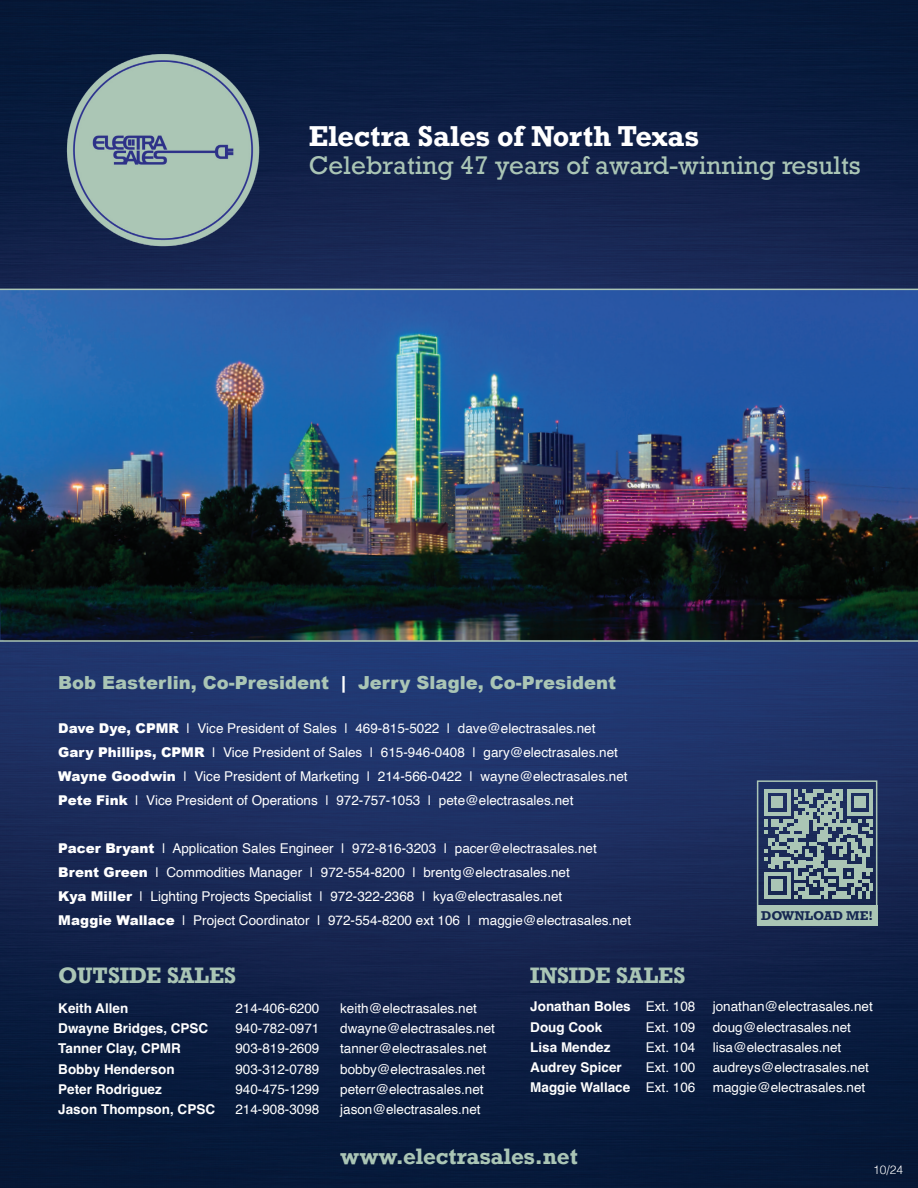
<style>
.page{position:relative;width:918px;height:1188px;background:#fff}
.page>*{position:absolute;margin:0;border:0;box-sizing:border-box;transform-origin:0 0}
.t1{font:700 27px "Rockwell";color:#fff}
.t2{font:24px "Rockwell";color:#aac5b5}
.t3{font:700 21px "Rockwell";color:#aac5b5}
.t4{font:900 18px "Arial";color:#aac5b5}
.t5{font:13.5px/24px "Helvetica";color:#fff}
.t6{font:700 13.5px "Helvetica";color:#fff}
.t7{font:700 12px "Rockwell";color:#162751}
.t8{font:300 12px "Helvetica";color:#fff}
.s1{color:#fff}
.s2{font-family:"Arial";font-weight:900}
.s3{font-weight:400}
</style>
<div class="page">
<img style="left:0;top:0;width:918px;height:1188px">
<img style="left:0;top:289px;width:918px;height:353px">
<img style="left:58px;top:45px;width:209px;height:209px">
<svg style="left:764px;top:789px;width:109px;height:109px;background:#6b828c"></svg>
<div style="left:757px;top:905px;width:120px;height:20px;background:#aac5b5"></div>
<div style="left:757px;top:780px;width:120px;height:145px;border:2px solid #aac5b5"></div>
<h1 class="t1" style="left:309px;top:118px;width:391px">Electra Sales of North Texas</h1>
<h2 class="t2" style="left:309px;top:151px;width:554px">Celebrating 47 years of award-winning results</h2>
<h3 class="t4" style="left:58px;top:669px;width:559px">Bob Easterlin, Co-President <span class="s1">|</span> Jerry Slagle, Co-President</h3>
<p class="t5" style="left:58px;top:716px;width:571px"><span class="s2">Dave Dye, CPMR</span> | Vice President of Sales | ‭469-815-5022‬ | dave@electrasales.net <span class="s2">Gary Phillips, CPMR</span> | Vice President of Sales | ‭615-946-0408‬ | gary@electrasales.net <span class="s2">Wayne Goodwin</span> | Vice President of Marketing | 214-566-0422 | wayne@electrasales.net <span class="s2">Pete Fink</span> | Vice President of Operations | ‭972-757-1053 | pete@electrasales.net</p>
<p class="t5" style="left:58px;top:836px;width:574px"><span class="s2">Pacer Bryant</span> | Application Sales Engineer | ‭972-816-3203 | pacer@electrasales.net <span class="s2">Brent Green</span> | Commodities Manager | ‭972-554-8200 | brentg@electrasales.net<br><span class="s2">Kya Miller</span> | Lighting Projects Specialist | ‭972-322-2368 | kya@electrasales.net<br><span class="s2">Maggie Wallace</span> | Project Coordinator | 972-554-8200 ext 106 | maggie@electrasales.net</p>
<h3 class="t3" style="left:58px;top:961px;width:180px">OUTSIDE SALES</h3>
<h3 class="t3" style="left:530px;top:961px;width:157px">INSIDE SALES</h3>
<p class="t7" style="left:761px;top:908px;width:114px">DOWNLOAD ME!</p>
<p class="t6" style="left:58px;top:1000px;width:72px">Keith Allen</p>
<p class="t5" style="left:235px;top:997px;width:86px">214-406-6200</p>
<p class="t5" style="left:340px;top:997px;width:138px">keith@electrasales.net</p>
<p class="t6" style="left:58px;top:1020px;width:152px">Dwayne Bridges, CPSC</p>
<p class="t5" style="left:235px;top:1017px;width:86px">940-782-0971</p>
<p class="t5" style="left:340px;top:1017px;width:156px">dwayne@electrasales.net</p>
<p class="t6" style="left:58px;top:1040px;width:124px">Tanner Clay, CPMR</p>
<p class="t5" style="left:235px;top:1037px;width:86px">903-819-2609</p>
<p class="t5" style="left:340px;top:1037px;width:148px">tanner@electrasales.net</p>
<p class="t6" style="left:58px;top:1061px;width:118px">Bobby Henderson</p>
<p class="t5" style="left:235px;top:1057px;width:86px">903-312-0789</p>
<p class="t5" style="left:340px;top:1057px;width:147px">bobby@electrasales.net</p>
<p class="t6" style="left:58px;top:1081px;width:105px">Peter Rodriguez</p>
<p class="t5" style="left:235px;top:1078px;width:86px">940-475-1299‬</p>
<p class="t5" style="left:340px;top:1078px;width:145px">peterr@electrasales.net</p>
<p class="t6" style="left:58px;top:1101px;width:158px">Jason Thompson, CPSC</p>
<p class="t5" style="left:235px;top:1098px;width:86px">214-908-3098</p>
<p class="t5" style="left:340px;top:1098px;width:142px">jason@electrasales.net</p>
<p class="t6" style="left:530px;top:998px;width:167px">Jonathan Boles <span class="s3">Ext. 108</span></p>
<p class="t5" style="left:713px;top:995px;width:162px">jonathan@electrasales.net</p>
<p class="t6" style="left:530px;top:1019px;width:73px">Doug Cook</p>
<p class="t5" style="left:646px;top:1015px;width:51px">Ext. 109</p>
<p class="t5" style="left:713px;top:1015px;width:140px">doug@electrasales.net</p>
<p class="t6" style="left:530px;top:1039px;width:82px">Lisa Mendez</p>
<p class="t5" style="left:646px;top:1036px;width:51px">Ext. 104</p>
<p class="t5" style="left:713px;top:1036px;width:130px">lisa@electrasales.net</p>
<p class="t6" style="left:530px;top:1059px;width:93px">Audrey Spicer</p>
<p class="t5" style="left:646px;top:1056px;width:51px">Ext. 100</p>
<p class="t5" style="left:713px;top:1056px;width:158px">audreys@electrasales.net</p>
<p class="t6" style="left:530px;top:1079px;width:167px">Maggie Wallace <span class="s3">Ext. 106</span></p>
<p class="t5" style="left:713px;top:1076px;width:154px">maggie@electrasales.net</p>
<h3 class="t3" style="left:340px;top:1143px;width:239px">www.electrasales.net</h3>
<p class="t8" style="left:873px;top:1160px;width:32px">10/24</p>
</div>
